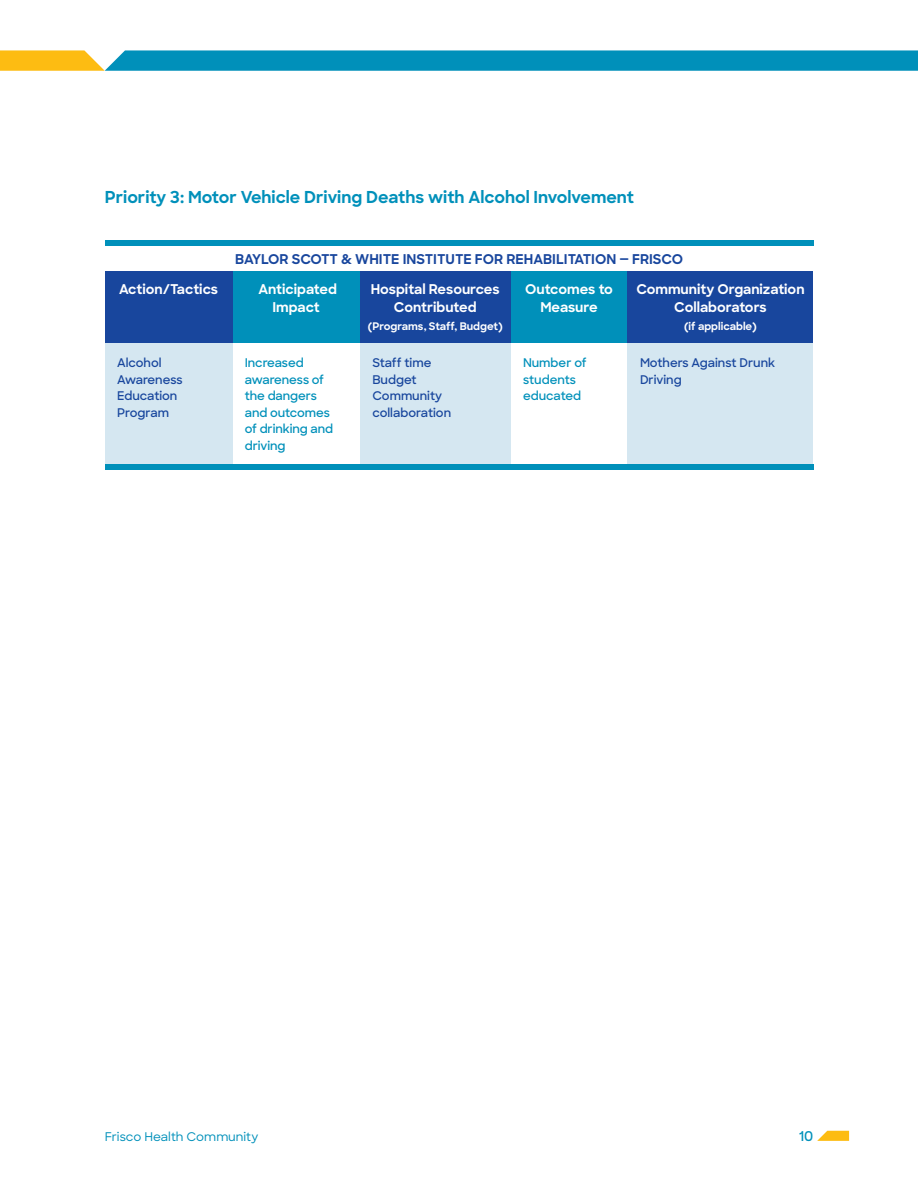
<style>
.page{position:relative;width:918px;height:1188px;background:#fff}
.page>*{position:absolute;margin:0;border:0;box-sizing:border-box;transform-origin:0 0}
.t1{font:700 16.5px "Sharp Sans";color:#0090ba}
.t2{font:700 13.5px/18px "Sharp Sans";color:#fff;text-align:center}
.t3{font:700 13.5px "Sharp Sans";color:#18469d}
.t4{font:600 13.5px "Sharp Sans";color:#0090ba}
.t5{font:600 12px/16.5px "Sharp Sans";color:#18469d}
.t6{font:600 12px/16.5px "Sharp Sans";letter-spacing:-.005em;color:#0090ba}
.t7{font:500 12px "Sharp Sans";color:#0090ba}
.t8{font:700 10.5px "Sharp Sans";color:#fff}
</style>
<div class="page">
<svg style="left:0;top:50px;width:918px;height:21px;background:#279aac"></svg>
<svg style="left:817px;top:1131px;width:32px;height:10px"></svg>
<div style="left:511px;top:271px;width:116px;height:72px;background:#0090ba"></div>
<div style="left:232px;top:271px;width:128px;height:72px;background:#0090ba"></div>
<div style="left:627px;top:271px;width:186px;height:193px;background:#d5e7f1"></div>
<div style="left:105px;top:271px;width:127px;height:193px;background:#d5e7f1"></div>
<div style="left:360px;top:271px;width:151px;height:193px;background:#d5e7f1"></div>
<div style="left:105px;top:271px;width:127px;height:72px;background:#18469d"></div>
<div style="left:627px;top:271px;width:186px;height:72px;background:#18469d"></div>
<div style="left:360px;top:271px;width:151px;height:72px;background:#18469d"></div>
<div style="left:105px;top:240px;width:708px;height:6px;background:#0090ba"></div>
<div style="left:105px;top:464px;width:708px;height:6px;background:#0090ba"></div>
<p class="t1" style="left:105px;top:185px;width:531px">Priority 3: Motor Vehicle Driving Deaths with Alcohol Involvement</p>
<p class="t2" style="left:119px;top:280px;width:101px">Action/Tactics</p>
<p class="t5" style="left:117px;top:354px;width:67px">Alcohol<br>Awareness<br>Education<br>Program</p>
<p class="t3" style="left:235px;top:249px;width:450px">BAYLOR SCOTT &amp; WHITE INSTITUTE FOR REHABILITATION — FRISCO</p>
<p class="t2" style="left:259px;top:280px;width:80px">Anticipated<br>Impact</p>
<p class="t6" style="left:245px;top:354px;width:90px">Increased awareness of the dangers and outcomes of drinking and driving</p>
<p class="t2" style="left:371px;top:280px;width:130px">Hospital Resources<br>Contributed</p>
<p class="t8" style="left:368px;top:319px;width:136px">(Programs, Staff, Budget)</p>
<p class="t2" style="left:525px;top:280px;width:89px">Outcomes to<br>Measure</p>
<p class="t2" style="left:636px;top:280px;width:170px">Community Organization<br>Collaborators</p>
<p class="t8" style="left:684px;top:319px;width:74px">(if applicable)</p>
<p class="t6" style="left:523px;top:354px;width:65px">Number of students educated</p>
<p class="t5" style="left:372px;top:354px;width:80px">Staff time<br>Budget<br>Community collaboration</p>
<p class="t5" style="left:640px;top:354px;width:137px">Mothers Against Drunk<br>Driving</p>
<p class="t7" style="left:105px;top:1128px;width:155px">Frisco Health Community</p>
<p class="t4" style="left:799px;top:1126px;width:16px">10</p>
</div>
